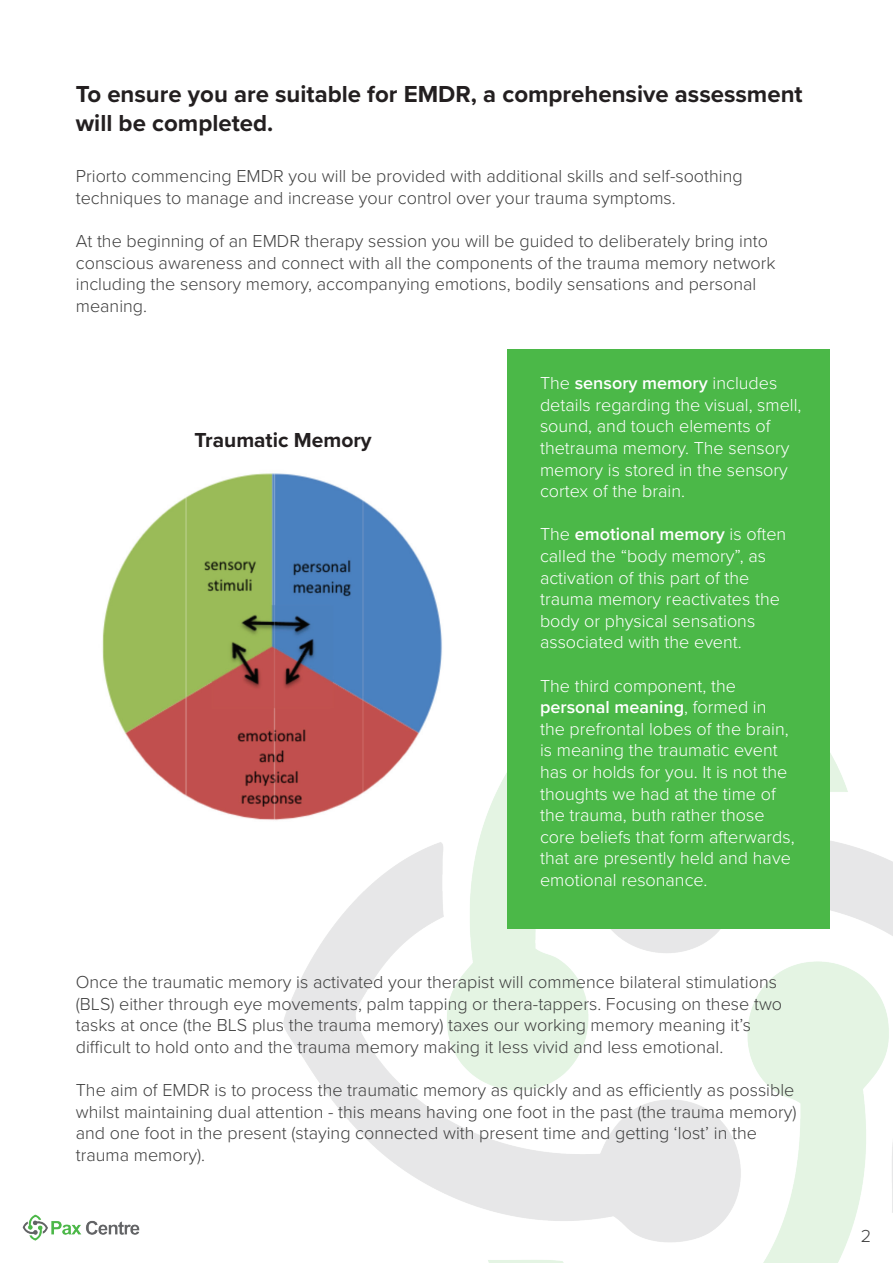
<style>
.page{position:relative;width:893px;height:1263px;background:#fff}
.page>*{position:absolute;margin:0;border:0;box-sizing:border-box;transform-origin:0 0}
.t1{font:700 24px/28.8px "Proxima Nova";color:#231f20}
.t2{font:700 21px "Proxima Nova";color:#231f20}
.t3{font:300 18px/21.6px "Proxima Nova";color:#3f3f3f}
.t4{font:300 18px/21.6px "Proxima Nova";color:#fff}
.s1{font-weight:600}
</style>
<div class="page">
<img style="left:283px;top:753px;width:610px;height:510px">
<img style="left:22px;top:1214px;width:118px;height:27px">
<div style="left:507px;top:349px;width:323px;height:579px;background:#4bb848"></div>
<img style="left:102px;top:473px;width:372px;height:356px">
<h1 class="t1" style="left:76px;top:79px;width:728px">To ensure you are suitable for EMDR, a comprehensive assessment will be completed.</h1>
<p class="t3" style="left:76px;top:164px;width:668px">Priorto commencing EMDR you will be provided with additional skills and self-soothing techniques to manage and increase your control over your trauma symptoms.</p>
<p class="t3" style="left:76px;top:229px;width:701px">At the beginning of an EMDR therapy session you will be guided to deliberately bring into conscious awareness and connect with all the components of the trauma memory network including the sensory memory, accompanying emotions, bodily sensations and personal meaning.</p>
<p class="t2" style="left:194px;top:424px;width:179px">Traumatic Memory</p>
<p class="t4" style="left:540px;top:371px;width:263px">The <span class="s1">sensory memory</span> includes details regarding the visual, smell, sound, and touch elements of thetrauma memory. The sensory memory is stored in the sensory cortex of the brain.</p>
<p class="t4" style="left:540px;top:523px;width:248px">The <span class="s1">emotional memory</span> is often called the “body memory”, as activation of this part of the trauma memory reactivates the body or physical sensations associated with the event.</p>
<p class="t4" style="left:540px;top:674px;width:256px">The third component, the <span class="s1">personal meaning</span>, formed in the prefrontal lobes of the brain, is meaning the traumatic event has or holds for you. It is not the thoughts we had at the time of the trauma, buth rather those core beliefs that form afterwards, that are presently held and have emotional resonance.</p>
<p class="t3" style="left:76px;top:970px;width:708px">Once the traumatic memory is activated your therapist will commence bilateral stimulations (BLS) either through eye movements, palm tapping or thera-tappers. Focusing on these two tasks at once (the BLS plus the trauma memory) taxes our working memory meaning it’s difficult to hold onto and the trauma memory making it less vivid and less emotional.</p>
<p class="t3" style="left:76px;top:1078px;width:722px">The aim of EMDR is to process the traumatic memory as quickly and as efficiently as possible whilst maintaining dual attention - this means having one foot in the past (the trauma memory) and one foot in the present (staying connected with present time and getting ‘lost’ in the trauma memory).</p>
<p class="t3" style="left:861px;top:1224px;width:12px">2</p>
</div>
